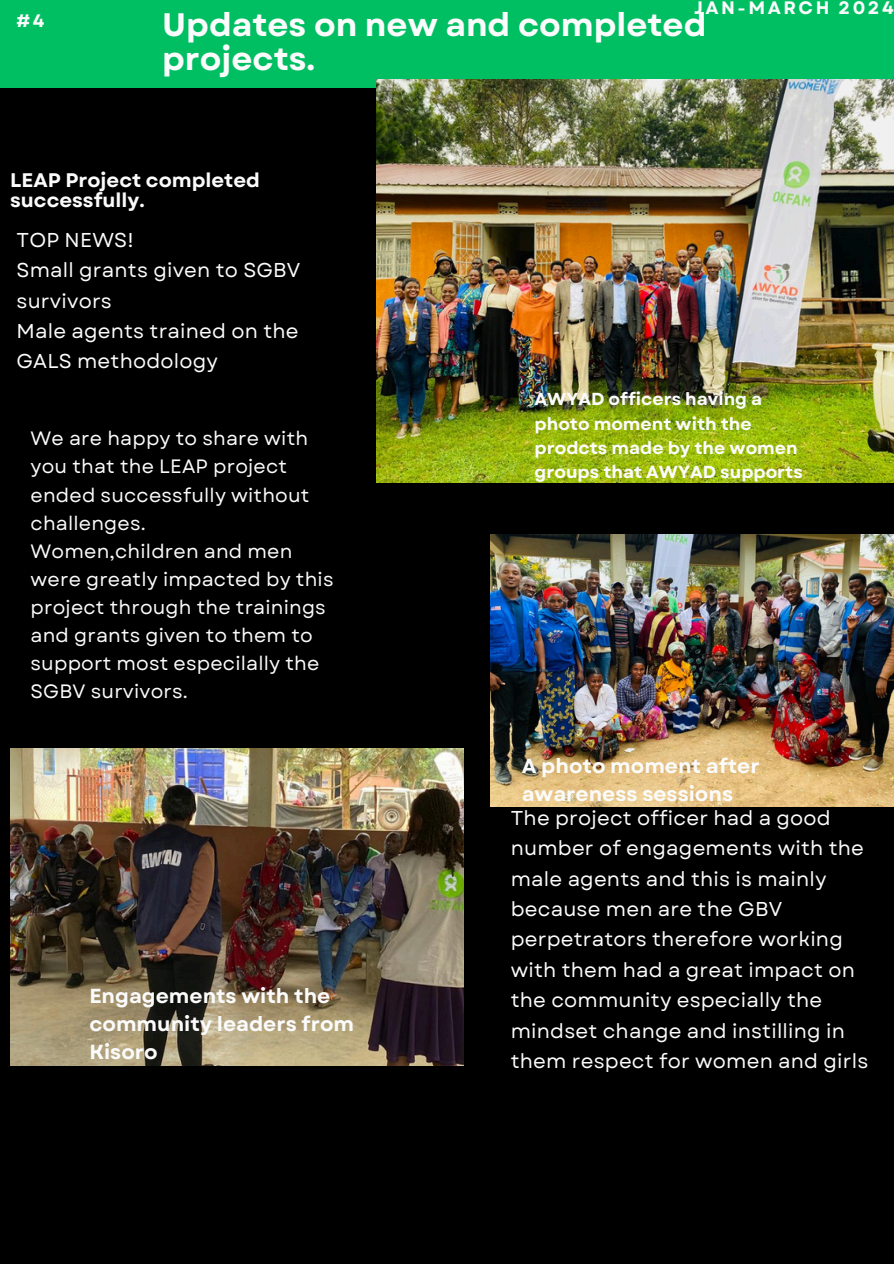
<style>
.page{position:relative;width:894px;height:1264px;background:#fff}
.page>*{position:absolute;margin:0;border:0;box-sizing:border-box;transform-origin:0 0}
.t1{font:700 32.4px/34px "Garet";color:#fbfbfb}
.t2{font:700 20.25px/28.2px "Garet";color:#fbfbfb}
.t3{font:20.1px/30.5px "Garet";letter-spacing:.01em;color:#fbfbfb}
.t4{font:700 19.65px/20.2px "Garet";color:#fbfbfb}
.t5{font:19.35px/28px "Garet";letter-spacing:.01em;color:#fbfbfb}
.t6{font:700 18px "Garet";letter-spacing:.14em;color:#fbfbfb}
.t7{font:700 17.4px/24.2px "Garet";color:#fbfbfb}
</style>
<div class="page">
<div style="left:0;top:0;width:893px;height:1263px;background:#000"></div>
<div style="left:0;top:0;width:893px;height:87px;background:#00bf63"></div>
<img style="left:490px;top:534px;width:403px;height:272px">
<img style="left:10px;top:748px;width:454px;height:317px">
<img style="left:376px;top:79px;width:517px;height:403px">
<h3 class="t6" style="left:17px;top:8px;width:29px">#4</h3>
<h2 class="t6" style="left:693px;top:-5px;width:201px">JAN-MARCH 2024</h2>
<h2 class="t1" style="left:162px;top:8px;width:545px">Updates on new and completed projects.</h2>
<h2 class="t4" style="left:10px;top:170px;width:251px">LEAP Project completed successfully.</h2>
<p class="t3" style="left:17px;top:225px;width:285px">TOP NEWS!<br>Small grants given to SGBV survivors<br>Male agents trained on the<br>GALS methodology</p>
<p class="t5" style="left:31px;top:424px;width:304px">We are happy to share with you that the LEAP project ended successfully without challenges.<br>Women,children and men were greatly impacted by this project through the trainings and grants given to them to support most especilally the<br>SGBV survivors.</p>
<p class="t2" style="left:89px;top:981px;width:266px">Engagements with the community leaders from<br>Kisoro</p>
<p class="t7" style="left:534px;top:387px;width:270px">AWYAD officers having a photo moment with the prodcts made by the women groups that AWYAD supports</p>
<h3 class="t2" style="left:521px;top:752px;width:239px">A photo moment after awareness sessions</h3>
<p class="t3" style="left:510px;top:802px;width:359px">The project officer had a good number of engagements with the male agents and this is mainly because men are the GBV perpetrators therefore working with them had a great impact on the community especially the mindset change and instilling in them respect for women and girls</p>
</div>
